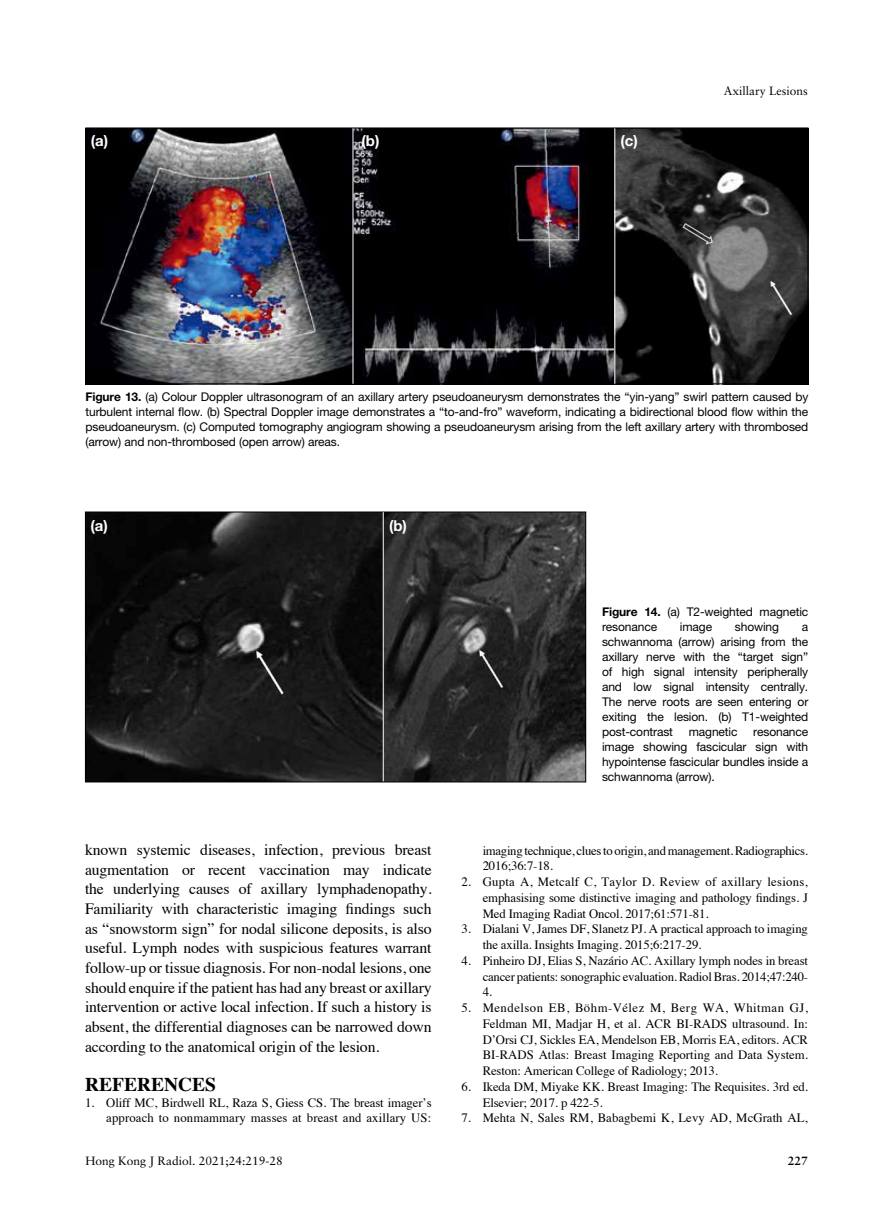
<style>
.page{position:relative;width:893px;height:1229px;background:#fff}
.page>*{position:absolute;margin:0;border:0;box-sizing:border-box;transform-origin:0 0}
.t1{font:700 19.5px "Times";color:#000}
.t2{font:15.75px/19.6px "Times";letter-spacing:-.01em;color:#000;text-align:justify}
.t3{font:700 15px "Helvetica Neue";color:#fff}
.t4{font:12.75px/15.8px "Times";letter-spacing:-.01em;color:#000}
.t5{font:12.75px/15.8px "Times";letter-spacing:.01em;color:#000;text-align:right}
.t6{font:12px/15px "Helvetica Neue";letter-spacing:-.01em;color:#000;text-align:justify}
.t7{font:12px "Sabon";color:#000}
.t8{font:700 12px "Sabon";color:#000}
.s1{font-weight:700}
</style>
<div class="page">
<img style="left:87px;top:130px;width:719px;height:252px">
<img style="left:87px;top:514px;width:497px;height:266px">
<div style="left:85px;top:512px;width:501px;height:270px;border:1px solid #000"></div>
<div style="left:85px;top:128px;width:723px;height:256px;border:1px solid #000"></div>
<hr style="left:353px;top:128px;width:1px;height:256px;background:#fff">
<hr style="left:614px;top:128px;width:1px;height:256px;background:#fff">
<hr style="left:383px;top:512px;width:1px;height:269px;background:#fff">
<p class="t3" style="left:91px;top:131px;width:19px">(a)</p>
<p class="t3" style="left:361px;top:131px;width:20px">(b)</p>
<p class="t3" style="left:620px;top:131px;width:19px">(c)</p>
<p class="t7" style="left:724px;top:84px;width:86px">Axillary Lesions</p>
<p class="t6" style="left:85px;top:389px;width:724px"><span class="s1">Figure 13.</span> (a) Colour Doppler ultrasonogram of an axillary artery pseudoaneurysm demonstrates the “yin-yang” swirl pattern caused by turbulent internal flow. (b) Spectral Doppler image demonstrates a “to-and-fro” waveform, indicating a bidirectional blood flow within the pseudoaneurysm. (c) Computed tomography angiogram showing a pseudoaneurysm arising from the left axillary artery with thrombosed (arrow) and non-thrombosed (open arrow) areas.</p>
<p class="t3" style="left:91px;top:516px;width:19px">(a)</p>
<p class="t3" style="left:389px;top:516px;width:20px">(b)</p>
<p class="t2" style="left:85px;top:839px;width:348px">known systemic diseases, infection, previous breast augmentation or recent vaccination may indicate the underlying causes of axillary lymphadenopathy.<br>Familiarity with characteristic imaging findings such as “snowstorm sign” for nodal silicone deposits, is also useful. Lymph nodes with suspicious features warrant follow-up or tissue diagnosis. For non-nodal lesions, one should enquire if the patient has had any breast or axillary intervention or active local infection. If such a history is absent, the differential diagnoses can be narrowed down according to the anatomical origin of the lesion.</p>
<h1 class="t1" style="left:85px;top:1066px;width:133px">REFERENCES</h1>
<p class="t5" style="left:85px;top:1093px;width:348px">1. Oliff MC, Birdwell RL, Raza S, Giess CS. The breast imager’s approach to nonmammary masses at breast and axillary US:</p>
<p class="t6" style="left:602px;top:604px;width:208px"><span class="s1">Figure 14.</span> (a) T2-weighted magnetic resonance</p>
<p class="t6" style="left:680px;top:619px;width:34px">image</p>
<p class="t6" style="left:735px;top:619px;width:46px">showing</p>
<p class="t6" style="left:602px;top:619px;width:208px;text-indent:200px">a schwannoma (arrow) arising from the axillary nerve with the “target sign” of high signal intensity peripherally and low signal intensity centrally.<br>The nerve roots are seen entering or exiting the lesion. (b) T1-weighted post-contrast</p>
<p class="t6" style="left:689px;top:724px;width:50px">magnetic</p>
<p class="t6" style="left:602px;top:724px;width:208px;text-indent:151px">resonance image showing fascicular sign with hypointense fascicular bundles inside a schwannoma (arrow).</p>
<p class="t4" style="left:483px;top:841px;width:327px">imaging technique, clues to origin, and management. Radiographics.<br>2016;36:7-18.</p>
<p class="t4" style="left:483px;top:873px;width:327px;text-align:justify;text-indent:-21px">2. Gupta A, Metcalf C, Taylor D. Review of axillary lesions, emphasising some distinctive imaging and pathology findings. J Med Imaging Radiat Oncol. 2017;61:571-81.</p>
<p class="t4" style="left:483px;top:920px;width:327px;text-indent:-21px">3. Dialani V, James DF, Slanetz PJ. A practical approach to imaging the axilla. Insights Imaging. 2015;6:217-29.</p>
<p class="t4" style="left:483px;top:952px;width:327px;text-align:justify;text-indent:-21px">4. Pinheiro DJ, Elias S, Nazário AC. Axillary lymph nodes in breast cancer patients: sonographic evaluation. Radiol Bras. 2014;47:240- 4.</p>
<p class="t4" style="left:483px;top:999px;width:327px;text-align:justify;text-indent:-21px">5. Mendelson EB, Böhm-Vélez M, Berg WA, Whitman GJ, Feldman MI, Madjar H, et al. ACR BI-RADS ultrasound. In:<br>D’Orsi CJ, Sickles EA, Mendelson EB, Morris EA, editors. ACR BI-RADS Atlas: Breast Imaging Reporting and Data System.<br>Reston: American College of Radiology; 2013.</p>
<p class="t4" style="left:483px;top:1078px;width:327px;text-indent:-21px">6. Ikeda DM, Miyake KK. Breast Imaging: The Requisites. 3rd ed.<br>Elsevier; 2017. p 422-5.</p>
<p class="t4" style="left:461px;top:1109px;width:348px">7. Mehta N, Sales RM, Babagbemi K, Levy AD, McGrath AL,</p>
<p class="t7" style="left:85px;top:1153px;width:199px">Hong Kong J Radiol. 2021;24:219-28</p>
<p class="t8" style="left:788px;top:1153px;width:22px">227</p>
</div>
